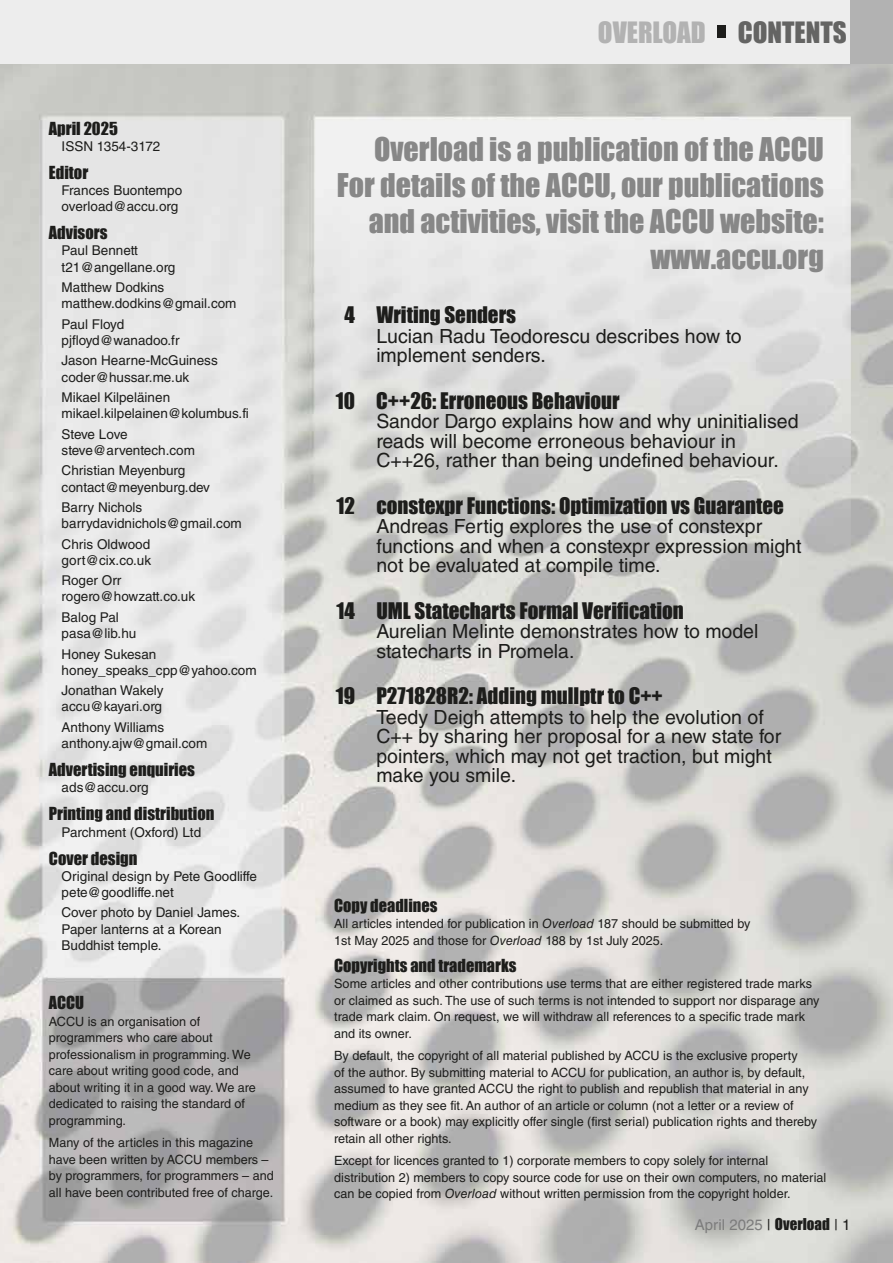
<style>
.page{position:relative;width:893px;height:1263px;background:#fff}
.page>*{position:absolute;margin:0;border:0;box-sizing:border-box;transform-origin:0 0}
.t1{font:30px/36px "Impact";color:#878787;text-align:right}
.t2{font:27px "Impact";color:#b2b2b2}
.t3{font:21px "Impact";color:#1d1d1b}
.t4{font:19.5px/19.5px "Helvetica LT Std";color:#1d1d1b}
.t5{font:16.5px "Impact";color:#1d1d1b}
.t6{font:15px "Helvetica LT Std";color:#7c7c7c}
.t7{font:13.5px/16.2px "Helvetica LT Std";color:#1d1d1b}
.t8{font:12.75px/16.5px "Helvetica LT Std";color:#1d1d1b}
.s1{color:#646463}
.s2{font-style:italic}
.s3{color:#1d1d1b}
.s4{font-family:"Impact";color:#1d1d1b}
</style>
<div class="page">
<img style="left:0;top:64px;width:893px;height:1199px">
<div style="left:0;top:0;width:893px;height:64px;background:#ededed"></div>
<div style="left:850px;top:0;width:43px;height:64px;background:#b2b2b2"></div>
<div style="left:718px;top:26px;width:8px;height:12px;background:#1d1d1b"></div>
<p class="t5" style="left:49px;top:115px;width:71px">April 2025</p>
<p class="t7" style="left:62px;top:138px;width:100px">ISSN 1354-3172</p>
<p class="t5" style="left:49px;top:159px;width:41px">Editor</p>
<p class="t7" style="left:62px;top:182px;width:122px">Frances Buontempo overload@accu.org</p>
<p class="t5" style="left:49px;top:220px;width:60px">Advisors</p>
<p class="t7" style="left:62px;top:242px;width:115px">Paul Bennett t21@angellane.org</p>
<p class="t7" style="left:62px;top:279px;width:176px">Matthew Dodkins matthew.dodkins@gmail.com</p>
<p class="t7" style="left:62px;top:316px;width:119px">Paul Floyd pjfloyd@wanadoo.fr</p>
<p class="t7" style="left:62px;top:352px;width:158px">Jason Hearne-McGuiness coder@hussar.me.uk</p>
<p class="t7" style="left:62px;top:389px;width:189px">Mikael Kilpeläinen mikael.kilpelainen@kolumbus.fi</p>
<p class="t7" style="left:62px;top:426px;width:135px">Steve Love steve@arventech.com</p>
<p class="t7" style="left:62px;top:462px;width:150px">Christian Meyenburg contact@meyenburg.dev</p>
<p class="t7" style="left:62px;top:499px;width:182px">Barry Nichols barrydavidnichols@gmail.com</p>
<p class="t7" style="left:62px;top:536px;width:91px">Chris Oldwood gort@cix.co.uk</p>
<p class="t7" style="left:62px;top:572px;width:135px">Roger Orr rogero@howzatt.co.uk</p>
<p class="t7" style="left:62px;top:609px;width:76px">Balog Pal pasa@lib.hu</p>
<p class="t7" style="left:62px;top:646px;width:196px">Honey Sukesan honey_speaks_cpp@yahoo.com</p>
<p class="t7" style="left:62px;top:682px;width:103px">Jonathan Wakely accu@kayari.org</p>
<p class="t7" style="left:62px;top:719px;width:147px">Anthony Williams anthony.ajw@gmail.com</p>
<p class="t5" style="left:49px;top:757px;width:148px">Advertising enquiries</p>
<p class="t7" style="left:62px;top:779px;width:88px">ads@accu.org</p>
<p class="t5" style="left:49px;top:801px;width:167px">Printing and distribution</p>
<p class="t7" style="left:62px;top:824px;width:141px">Parchment (Oxford) Ltd</p>
<p class="t5" style="left:49px;top:845px;width:90px">Cover design</p>
<p class="t7" style="left:62px;top:868px;width:197px">Original design by Pete Goodliffe pete@goodliffe.net</p>
<p class="t7" style="left:62px;top:904px;width:180px">Cover photo by Daniel James.<br>Paper lanterns at a Korean<br>Buddhist temple.</p>
<p class="t5" style="left:49px;top:990px;width:37px">ACCU</p>
<p class="t8" style="left:49px;top:1013px;width:208px">ACCU is an organisation of programmers who care about professionalism in programming. We care about writing good code, and about writing it in a good way. We are dedicated to raising the standard of programming.</p>
<p class="t8" style="left:49px;top:1134px;width:226px">Many of the articles in this magazine have been written by ACCU members – by programmers, for programmers – and all have been contributed free of charge.</p>
<h2 class="t2" style="left:598px;top:11px;width:250px">OVERLOAD <span class="s1">CONTENTS</span></h2>
<h1 class="t1" style="left:337px;top:130px;width:489px">Overload is a publication of the ACCU For details of the ACCU, our publications and activities, visit the ACCU website: www.accu.org</h1>
<h3 class="t3" style="left:345px;top:299px;width:173px">4 Writing Senders</h3>
<h3 class="t4" style="left:376px;top:326px;width:367px">Lucian Radu Teodorescu describes how to implement senders.</h3>
<h3 class="t3" style="left:336px;top:384px;width:285px">10 C++26: Erroneous Behaviour</h3>
<h3 class="t4" style="left:376px;top:412px;width:424px">Sandor Dargo explains how and why uninitialised reads will become erroneous behaviour in<br>C++26, rather than being undefined behaviour.</h3>
<h3 class="t3" style="left:337px;top:489px;width:449px">12 constexpr Functions: Optimization vs Guarantee</h3>
<h3 class="t4" style="left:376px;top:517px;width:427px">Andreas Fertig explores the use of constexpr functions and when a constexpr expression might not be evaluated at compile time.</h3>
<h3 class="t3" style="left:337px;top:594px;width:349px">14 UML Statecharts Formal Verification</h3>
<h3 class="t4" style="left:376px;top:622px;width:384px">Aurelian Melinte demonstrates how to model statecharts in Promela.</h3>
<h3 class="t3" style="left:336px;top:680px;width:329px">19 P271828R2: Adding mullptr to C++</h3>
<h3 class="t4" style="left:376px;top:707px;width:406px">Teedy Deigh attempts to help the evolution of C++ by sharing her proposal for a new state for pointers, which may not get traction, but might make you smile.</h3>
<p class="t5" style="left:334px;top:892px;width:105px">Copy deadlines</p>
<p class="t8" style="left:334px;top:915px;width:418px">All articles intended for publication in <span class="s2">Overload</span> 187 should be submitted by<br>1st May 2025 and those for <span class="s2">Overload</span> 188 by 1st July 2025.</p>
<p class="t5" style="left:334px;top:952px;width:184px">Copyrights and trademarks</p>
<p class="t8" style="left:334px;top:975px;width:487px">Some articles and other contributions use terms that are either registered trade marks or claimed as such. The use of such terms is not intended to support nor disparage any trade mark claim. On request, we will withdraw all references to a specific trade mark and its owner.</p>
<p class="t8" style="left:334px;top:1047px;width:484px">By default, the copyright of all material published by ACCU is the exclusive property<br>of the author. By submitting material to ACCU for publication, an author is, by default, assumed to have granted ACCU the right to publish and republish that material in any medium as they see fit. An author of an article or column (not a letter or a review of software or a book) may explicitly offer single (first serial) publication rights and thereby retain all other rights.</p>
<p class="t8" style="left:334px;top:1152px;width:494px">Except for licences granted to 1) corporate members to copy solely for internal distribution 2) members to copy source code for use on their own computers, no material can be copied from <span class="s2">Overload</span> without written permission from the copyright holder.</p>
<p class="t6" style="left:695px;top:1216px;width:157px">April 2025 <span class="s3">|</span> <span class="s4">Overload</span> <span class="s3">| 1</span></p>
</div>
